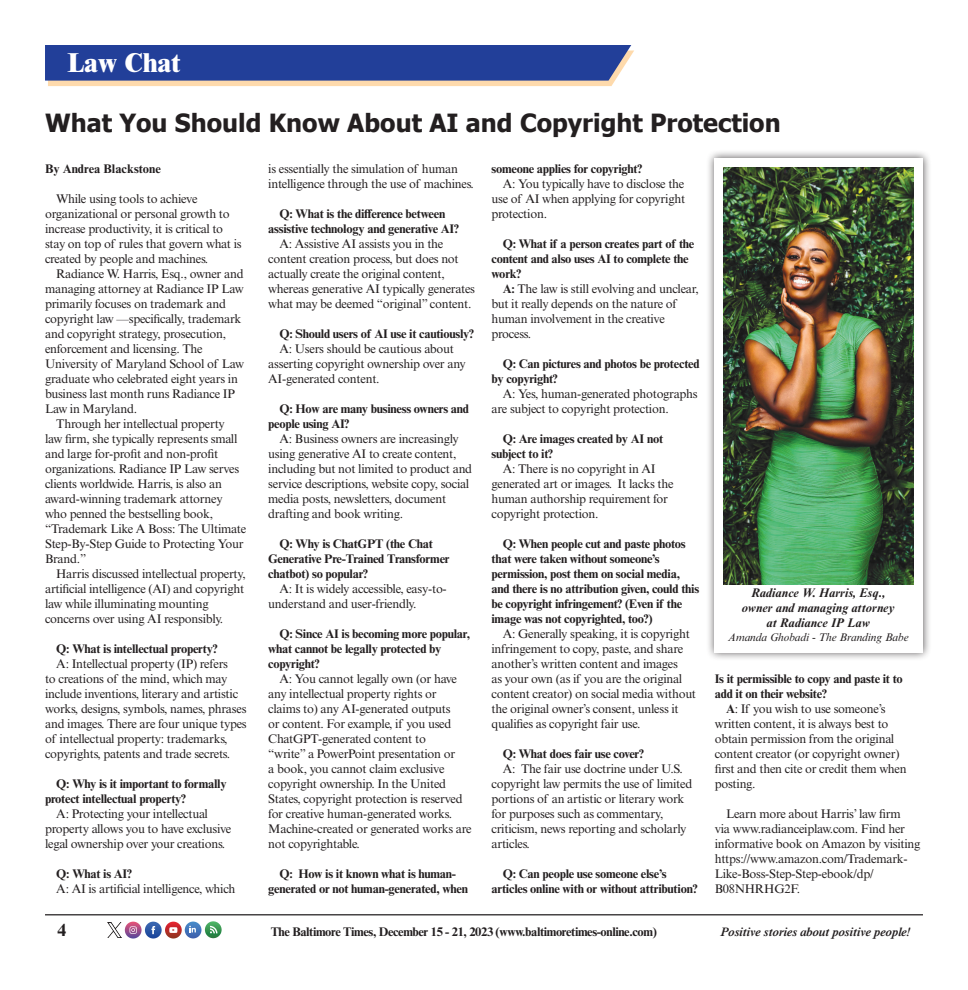
<style>
.page{position:relative;width:968px;height:990px;background:#fff}
.page>*{position:absolute;margin:0;border:0;box-sizing:border-box;transform-origin:0 0}
.Kicker{font:800 27.5px "Times NRMT Std";color:#fff}
.t1{font:700 25px "Tahoma";color:#231f20}
.t2{font:700 17.5px "Times NRMT Std";color:#231f20}
.Body{font:12.5px/15px "Times NRMT Std";letter-spacing:-.02em;color:#231f20}
.Body-2{font:700 12.5px/15px "Times NRMT Std";letter-spacing:-.02em;color:#231f20}
.t3{font:italic 700 12.5px/15px "Times NRMT Std";color:#231f20;text-align:center}
.t4{font:italic 600 12.5px "Times NRMT Std";letter-spacing:-.03em;color:#231f20}
.Body-3{font:700 12.5px "Times NRMT Std";color:#231f20}
.Credit{font:italic 11.25px "Times NRMT Std";color:#231f20}
.s1{font-weight:700}
</style>
<div class="page">
<img style="left:205px;top:921px;width:17px;height:17px">
<svg style="left:210px;top:926px;width:7px;height:7px"></svg>
<img style="left:125px;top:922px;width:16px;height:17px">
<svg style="left:129px;top:926px;width:8px;height:8px"></svg>
<img style="left:145px;top:922px;width:17px;height:17px">
<svg style="left:151px;top:926px;width:4px;height:8px"></svg>
<img style="left:165px;top:922px;width:17px;height:17px">
<svg style="left:169px;top:927px;width:8px;height:6px"></svg>
<img style="left:185px;top:922px;width:16px;height:16px">
<svg style="left:189px;top:926px;width:7px;height:6px"></svg>
<img style="left:108px;top:923px;width:13px;height:14px">
<hr style="left:45px;top:914px;width:877px;height:1px;background:#231f20">
<svg style="left:45px;top:45px;width:589px;height:41px;background:#43579d"></svg>
<div style="left:706px;top:149px;width:225px;height:512px;background:#231f20;opacity:.75"></div>
<div style="left:714px;top:158px;width:208px;height:494px;background:#fff"></div>
<img style="left:723px;top:167px;width:190px;height:417px">
<p class="Kicker" style="left:68px;top:46px;width:115px">Law Chat</p>
<p class="t1" style="left:45px;top:105px;width:737px">What You Should Know About AI and Copyright Protection</p>
<p class="Body-3" style="left:45px;top:161px;width:117px">By Andrea Blackstone</p>
<p class="Body" style="left:45px;top:192px;width:198px;text-indent:11px">While using tools to achieve organizational or personal growth to increase productivity, it is critical to stay on top of rules that govern what is created by people and machines.</p>
<p class="Body" style="left:45px;top:267px;width:201px;text-indent:11px">Radiance W. Harris, Esq., owner and managing attorney at Radiance IP Law primarily focuses on trademark and copyright law —specifically, trademark and copyright strategy, prosecution, enforcement and licensing. The University of Maryland School of Law graduate who celebrated eight years in business last month runs Radiance IP Law in Maryland.</p>
<p class="Body" style="left:45px;top:417px;width:203px;text-indent:11px">Through her intellectual property<br>law firm, she typically represents small and large for-profit and non-profit organizations. Radiance IP Law serves clients worldwide. Harris, is also an award-winning trademark attorney who penned the bestselling book, “Trademark Like A Boss: The Ultimate Step-By-Step Guide to Protecting Your Brand.”</p>
<p class="Body" style="left:45px;top:567px;width:202px;text-indent:11px">Harris discussed intellectual property, artificial intelligence (AI) and copyright law while illuminating mounting concerns over using AI responsibly.</p>
<p class="Body-2" style="left:56px;top:641px;width:163px">Q: What is intellectual property?</p>
<p class="Body" style="left:45px;top:657px;width:203px;text-indent:11px">A: Intellectual property (IP) refers<br>to creations of the mind, which may include inventions, literary and artistic works, designs, symbols, names, phrases and images. There are four unique types of intellectual property: trademarks, copyrights, patents and trade secrets.</p>
<p class="Body-2" style="left:45px;top:776px;width:183px;text-indent:11px">Q: Why is it important to formally protect intellectual property?</p>
<p class="Body" style="left:45px;top:807px;width:188px;text-indent:11px">A: Protecting your intellectual property allows you to have exclusive legal ownership over your creations.</p>
<p class="Body-2" style="left:56px;top:866px;width:77px">Q: What is AI?</p>
<p class="Body" style="left:56px;top:882px;width:181px">A: AI is artificial intelligence, which</p>
<p class="Body" style="left:268px;top:162px;width:207px">is essentially the simulation of human intelligence through the use of machines.</p>
<p class="Body-2" style="left:268px;top:206px;width:192px;text-align:center">Q: What is the difference between assistive technology and generative AI?</p>
<p class="Body" style="left:268px;top:237px;width:208px;text-indent:11px">A: Assistive AI assists you in the content creation process, but does not actually create the original content, whereas generative AI typically generates what may be deemed “original” content.</p>
<p class="Body-2" style="left:279px;top:326px;width:196px">Q: Should users of AI use it cautiously?</p>
<p class="Body" style="left:268px;top:342px;width:199px;text-indent:11px">A: Users should be cautious about asserting copyright ownership over any<br>AI-generated content.</p>
<p class="Body-2" style="left:268px;top:401px;width:202px;text-indent:11px">Q: How are many business owners and people using AI?</p>
<p class="Body" style="left:268px;top:432px;width:205px;text-indent:11px">A: Business owners are increasingly using generative AI to create content, including but not limited to product and service descriptions, website copy, social media posts, newsletters, document drafting and book writing.</p>
<p class="Body-2" style="left:268px;top:536px;width:183px;text-indent:11px">Q: Why is ChatGPT (the Chat<br>Generative Pre-Trained Transformer chatbot) so popular?</p>
<p class="Body" style="left:268px;top:582px;width:180px;text-indent:11px">A: It is widely accessible, easy-to&shy;understand and user-friendly.</p>
<p class="Body-2" style="left:268px;top:626px;width:203px;text-indent:11px">Q: Since AI is becoming more popular, what cannot be legally protected by copyright?</p>
<p class="Body" style="left:268px;top:672px;width:205px;text-indent:11px">A: You cannot legally own (or have any intellectual property rights or claims to) any AI-generated outputs<br>or content. For example, if you used ChatGPT-generated content to<br>“write” a PowerPoint presentation or<br>a book, you cannot claim exclusive copyright ownership. In the United States, copyright protection is reserved for creative human-generated works.<br>Machine-created or generated works are not copyrightable.</p>
<p class="Body-2" style="left:268px;top:866px;width:201px;text-align:center">Q: How is it known what is human&shy;generated or not human-generated, when</p>
<p class="Body-2" style="left:491px;top:161px;width:152px">someone applies for copyright?</p>
<p class="Body" style="left:491px;top:177px;width:195px;text-align:justify;text-indent:11px">A: You typically have to disclose the use of AI when applying for copyright protection.</p>
<p class="Body-2" style="left:491px;top:236px;width:204px;text-indent:11px">Q: What if a person creates part of the content and also uses AI to complete the work?</p>
<p class="Body" style="left:491px;top:282px;width:209px;text-indent:11px"><span class="s1">A:</span> The law is still evolving and unclear, but it really depends on the nature of human involvement in the creative process.</p>
<p class="Body-2" style="left:491px;top:356px;width:210px;text-indent:11px">Q: Can pictures and photos be protected by copyright?</p>
<p class="Body" style="left:491px;top:387px;width:207px;text-indent:11px">A: Yes, human-generated photographs are subject to copyright protection.</p>
<p class="Body-2" style="left:491px;top:431px;width:173px;text-indent:11px">Q: Are images created by AI not subject to it?</p>
<p class="Body" style="left:491px;top:462px;width:183px;text-indent:11px">A: There is no copyright in AI generated art or images. It lacks the human authorship requirement for copyright protection.</p>
<p class="Body-2" style="left:491px;top:536px;width:209px;text-indent:11px">Q: When people cut and paste photos that were taken without someone’s permission, post them on social media, and there is no attribution given, could this be copyright infringement? (Even if the image was not copyrighted, too?)</p>
<p class="Body" style="left:491px;top:627px;width:206px;text-indent:11px">A: Generally speaking, it is copyright infringement to copy, paste, and share another’s written content and images<br>as your own (as if you are the original content creator) on social media without the original owner’s consent, unless it qualifies as copyright fair use.</p>
<p class="Body-2" style="left:502px;top:746px;width:143px">Q: What does fair use cover?</p>
<p class="Body" style="left:491px;top:762px;width:202px;text-indent:11px">A: The fair use doctrine under U.S. copyright law permits the use of limited portions of an artistic or literary work for purposes such as commentary, criticism, news reporting and scholarly articles.</p>
<p class="Body-2" style="left:491px;top:866px;width:207px;text-indent:11px">Q: Can people use someone else’s articles online with or without attribution?</p>
<p class="t3" style="left:741px;top:586px;width:154px">Radiance W. Harris, Esq., owner and managing attorney at Radiance IP Law</p>
<p class="Credit" style="left:728px;top:631px;width:182px">Amanda Ghobadi - The Branding Babe</p>
<p class="Body-2" style="left:714px;top:671px;width:190px">Is it permissible to copy and paste it to add it on their website?</p>
<p class="Body" style="left:714px;top:702px;width:193px;text-indent:11px"><span class="s1">A</span>: If you wish to use someone’s written content, it is always best to obtain permission from the original content creator (or copyright owner) first and then cite or credit them when posting.</p>
<p class="Body" style="left:714px;top:807px;width:207px;text-indent:11px">Learn more about Harris’ law firm<br>via www.radianceiplaw.com. Find her informative book on Amazon by visiting https://www.amazon.com/Trademark-<br>Like-Boss-Step-Step-ebook/dp/<br>B08NHRHG2F.</p>
<p class="t2" style="left:58px;top:919px;width:10px">4</p>
<p class="Body-2" style="left:271px;top:924px;width:387px">The Baltimore Times, December 15 - 21, 2023 (www.baltimoretimes-online.com)</p>
<p class="t4" style="left:719px;top:925px;width:192px">Positive stories about positive people!</p>
</div>
